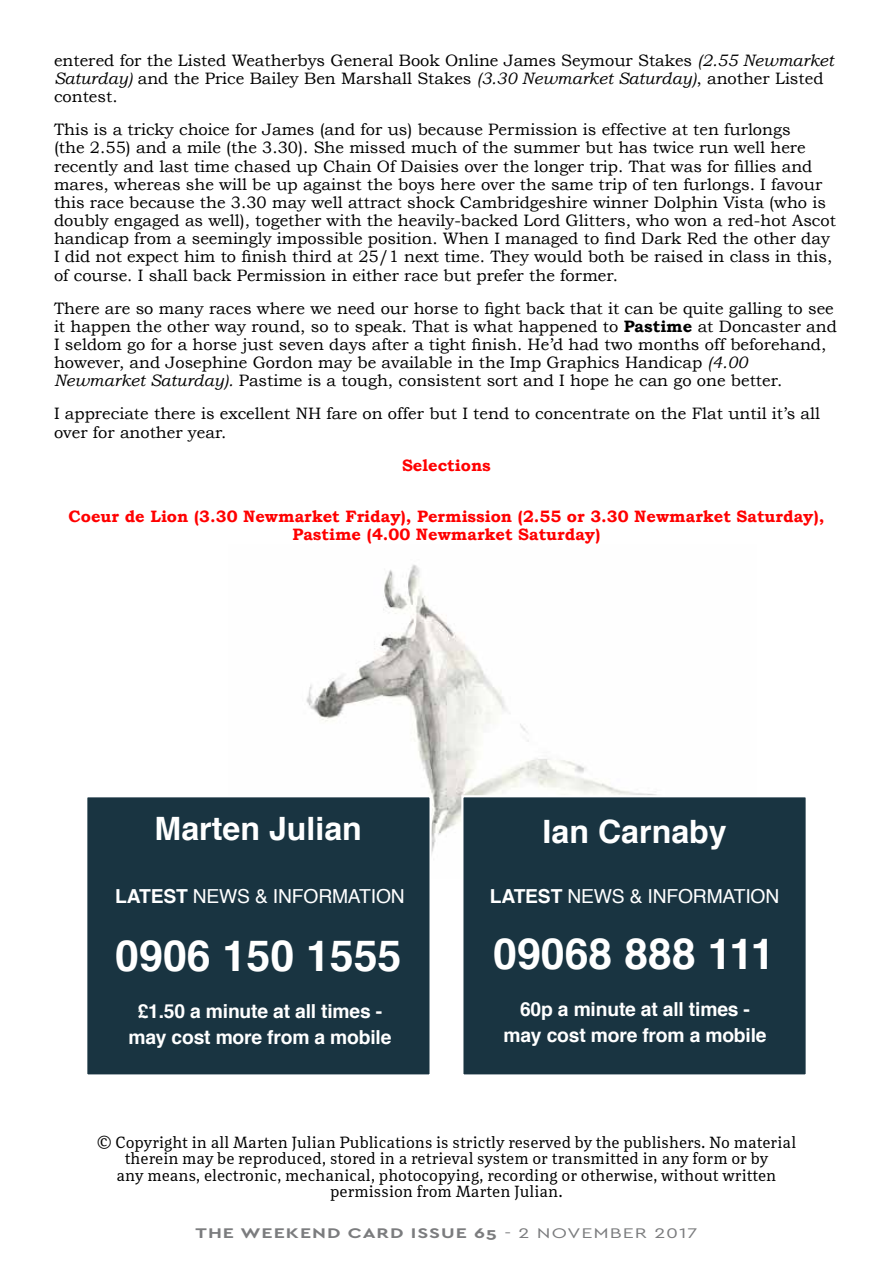
<style>
.page{position:relative;width:893px;height:1263px;background:#fff}
.page>*{position:absolute;margin:0;border:0;box-sizing:border-box;transform-origin:0 0}
.t1{font:700 42.9px "Helvetica";color:#fff}
.t2{font:700 32.1px "Helvetica";color:#fff}
.t3{font:700 19.35px/25.8px "Helvetica";letter-spacing:-.01em;color:#fff;text-align:center}
.t4{font:19.35px "Helvetica";letter-spacing:-.01em;color:#fff}
.t5{font:16.5px/18.1px "Bookman Old Style";color:#000}
.t6{font:16.5px/16.5px "Rail";color:#000;text-align:center}
.t7{font:700 16.5px/18.1px "Bookman Old Style";color:#f00;text-align:center}
.t8{font:700 14.7px "Cera Basic";letter-spacing:.05em;color:#7b7c7e;scale:1.33 1}
.s1{font-style:italic}
.s2{font-weight:700}
.s3{font-weight:400}
</style>
<div class="page">
<img style="left:306px;top:564px;width:351px;height:289px">
<div style="left:85px;top:795px;width:347px;height:281px;background:#193441;border:2px solid #fff"></div>
<div style="left:461px;top:795px;width:347px;height:281px;background:#193441;border:2px solid #fff"></div>
<p class="t5" style="left:54px;top:51px;width:781px">entered for the Listed Weatherbys General Book Online James Seymour Stakes <span class="s1">(2.55 Newmarket<br>Saturday)</span> and the Price Bailey Ben Marshall Stakes <span class="s1">(3.30 Newmarket Saturday)</span>, another Listed contest.</p>
<p class="t5" style="left:54px;top:121px;width:783px">This is a tricky choice for James (and for us) because Permission is effective at ten furlongs<br>(the 2.55) and a mile (the 3.30). She missed much of the summer but has twice run well here recently and last time chased up Chain Of Daisies over the longer trip. That was for fillies and mares, whereas she will be up against the boys here over the same trip of ten furlongs. I favour this race because the 3.30 may well attract shock Cambridgeshire winner Dolphin Vista (who is doubly engaged as well), together with the heavily-backed Lord Glitters, who won a red-hot Ascot handicap from a seemingly impossible position. When I managed to find Dark Red the other day I did not expect him to finish third at 25/1 next time. They would both be raised in class in this, of course. I shall back Permission in either race but prefer the former.</p>
<p class="t5" style="left:54px;top:299px;width:784px">There are so many races where we need our horse to fight back that it can be quite galling to see it happen the other way round, so to speak. That is what happened to <span class="s2">Pastime</span> at Doncaster and I seldom go for a horse just seven days after a tight finish. He’d had two months off beforehand, however, and Josephine Gordon may be available in the Imp Graphics Handicap <span class="s1">(4.00<br>Newmarket Saturday).</span> Pastime is a tough, consistent sort and I hope he can go one better.</p>
<p class="t5" style="left:54px;top:405px;width:768px">I appreciate there is excellent NH fare on offer but I tend to concentrate on the Flat until it’s all over for another year.</p>
<p class="t7" style="left:402px;top:456px;width:90px">Selections</p>
<p class="t7" style="left:69px;top:507px;width:757px">Coeur de Lion (3.30 Newmarket Friday), Permission (2.55 or 3.30 Newmarket Saturday),<br>Pastime (4.00 Newmarket Saturday)</p>
<h2 class="t2" style="left:155px;top:802px;width:209px">Marten Julian</h2>
<h2 class="t2" style="left:543px;top:805px;width:186px">Ian Carnaby</h2>
<p class="t4" style="left:115px;top:881px;width:291px"><span class="s2">LATEST</span> NEWS &amp; INFORMATION</p>
<p class="t4" style="left:490px;top:881px;width:291px"><span class="s2">LATEST</span> NEWS &amp; INFORMATION</p>
<h1 class="t1" style="left:115px;top:921px;width:288px">0906 150 1555</h1>
<h1 class="t1" style="left:493px;top:919px;width:283px">09068 888 111</h1>
<p class="t3" style="left:128px;top:998px;width:265px">£1.50 a minute at all times - may cost more from a mobile</p>
<p class="t3" style="left:503px;top:997px;width:265px">60p a minute at all times - may cost more from a mobile</p>
<p class="t6" style="left:97px;top:1134px;width:701px">© Copyright in all Marten Julian Publications is strictly reserved by the publishers. No material therein may be reproduced, stored in a retrieval system or transmitted in any form or by<br>any means, electronic, mechanical, photocopying, recording or otherwise, without written permission from Marten Julian.</p>
<p class="t8" style="left:196px;top:1224px;width:379px">THE WEEKEND CARD ISSUE 65 <span class="s3">- 2 NOVEMBER 2017</span></p>
</div>
